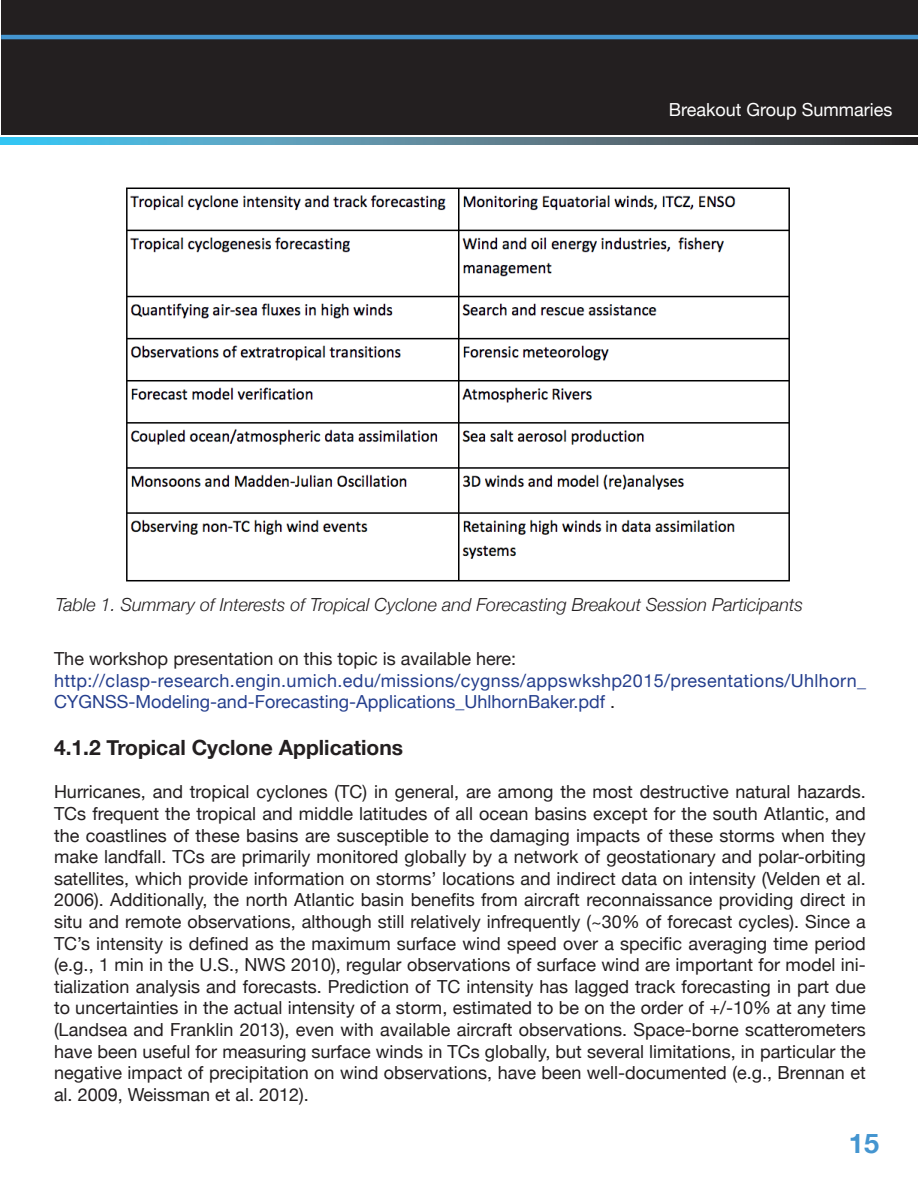
<style>
.page{position:relative;width:918px;height:1188px;background:#fff}
.page>*{position:absolute;margin:0;border:0;box-sizing:border-box;transform-origin:0 0}
.t1{font:700 27px "Helvetica Neue";color:#4495d0}
.t2{font:700 21px "Helvetica Neue";color:#231f20}
.t3{font:18px/21.6px "Helvetica Neue";color:#231f20;text-align:justify}
.t4{font:18px/21.6px "Helvetica Neue";letter-spacing:.02em;color:#253f8e}
.t5{font:italic 300 18px "Helvetica Neue";color:#231f20}
.t6{font:18px "Helvetica Neue";color:#fff}
.s1{color:#231f20}
</style>
<div class="page">
<div style="left:2px;top:0;width:916px;height:135px;background:#231f20"></div>
<svg style="left:0;top:138px;width:918px;height:7px;background:#508195"></svg>
<hr style="left:1px;top:35px;width:917px;height:4px;background:#4495d0">
<img style="left:126px;top:187px;width:664px;height:395px">
<p class="t6" style="left:669px;top:96px;width:225px">Breakout Group Summaries</p>
<p class="t5" style="left:56px;top:591px;width:749px">Table 1. Summary of Interests of Tropical Cyclone and Forecasting Breakout Session Participants</p>
<p class="t3" style="left:54px;top:649px;width:464px">The workshop presentation on this topic is available here:</p>
<p class="t4" style="left:54px;top:671px;width:814px">http://clasp-research.engin.umich.edu/missions/cygnss/appswkshp2015/presentations/Uhlhorn_<br>CYGNSS-Modeling-and-Forecasting-Applications_UhlhornBaker.pdf <span class="s1">.</span></p>
<p class="t2" style="left:54px;top:731px;width:351px">4.1.2 Tropical Cyclone Applications</p>
<p class="t3" style="left:54px;top:782px;width:813px">Hurricanes, and tropical cyclones (TC) in general, are among the most destructive natural hazards.<br>TCs frequent the tropical and middle latitudes of all ocean basins except for the south Atlantic, and the coastlines of these basins are susceptible to the damaging impacts of these storms when they make landfall. TCs are primarily monitored globally by a network of geostationary and polar-orbiting satellites, which provide information on storms’ locations and indirect data on intensity (Velden et al.<br>2006). Additionally, the north Atlantic basin benefits from aircraft reconnaissance providing direct in situ and remote observations, although still relatively infrequently (~30% of forecast cycles). Since a TC’s intensity is defi ned as the maximum surface wind speed over a specific averaging time period (e.g., 1 min in the U.S., NWS 2010), regular observations of surface wind are important for model ini&shy;tialization analysis and forecasts. Prediction of TC intensity has lagged track forecasting in part due to uncertainties in the actual intensity of a storm, estimated to be on the order of +/-10% at any time (Landsea and Franklin 2013), even with available aircraft observations. Space-borne scatterometers have been useful for measuring surface winds in TCs globally, but several limitations, in particular the negative impact of precipitation on wind observations, have been well-documented (e.g., Brennan et al. 2009, Weissman et al. 2012).</p>
<h1 class="t1" style="left:849px;top:1122px;width:32px">15</h1>
</div>
